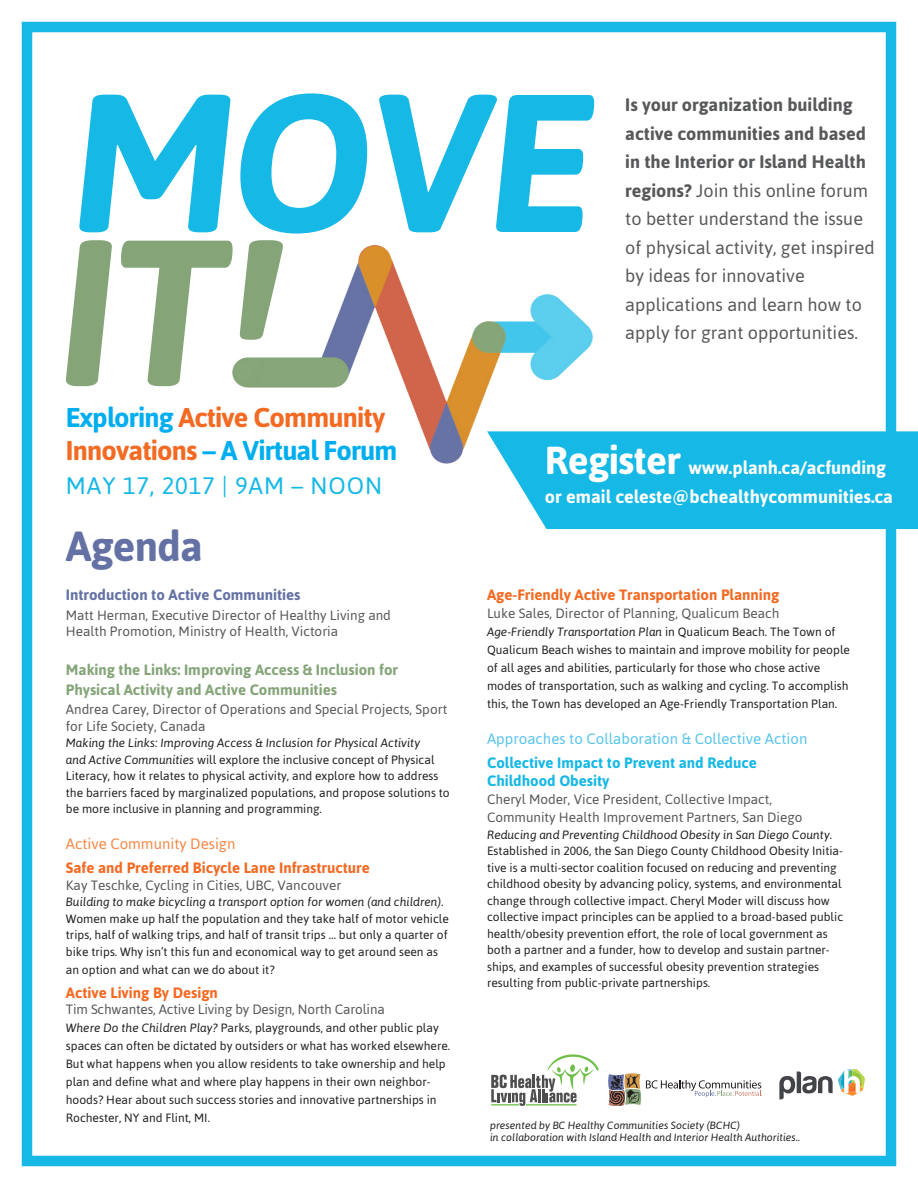
<style>
.page{position:relative;width:918px;height:1188px;background:#fff}
.page>*{position:absolute;margin:0;border:0;box-sizing:border-box;transform-origin:0 0}
.t1{font:italic 700 195.6px "Asap";color:#16b8e6}
.t2{font:700 42px "Asap";letter-spacing:-.02em;color:#6471a4}
.t3{font:700 27.15px "Asap";letter-spacing:-.03em;color:#00aeef}
.t4{font:700 27.15px "Asap";letter-spacing:-.03em;color:#f36a23}
.t5{font:23.85px "Asap";letter-spacing:.04em;color:#16b8e6}
.t6{font:18px/28.5px "Asap";color:#57585a}
.t7{font:700 18px/28.5px "Asap";color:#fff}
.t8{font:700 15px "Asap";color:#f36a23}
.t9{font:700 15px/19.5px "Asap";color:#85a579}
.t10{font:700 15px/18px "Asap";color:#16b8e6}
.t11{font:15px "Asap";color:#56c4eb}
.t12{font:700 15px "Asap";color:#6471a4}
.t13{font:15px "Asap";color:#f58747}
.t14{font:13.5px/16.5px "Asap";color:#57585a}
.t15{font:12px/16.5px "Asap";color:#231f20}
.t16{font:italic 10.5px/12px "Asap";color:#231f20}
.s1{font-weight:700}
.s2{color:#00aeef}
.s3{color:#f36a23}
.s4{font-style:italic}
.s5{font-size:39px}
</style>
<div class="page">
<div style="left:22px;top:22px;width:874px;height:1144px;border:10px solid #16b8e6"></div>
<img style="left:241px;top:245px;width:352px;height:218px">
<svg style="left:66px;top:240px;width:217px;height:146px"></svg>
<svg style="left:487px;top:431px;width:431px;height:98px"></svg>
<svg style="left:779px;top:1069px;width:86px;height:30px"></svg>
<svg style="left:608px;top:1073px;width:154px;height:33px"></svg>
<svg style="left:491px;top:1054px;width:108px;height:52px"></svg>
<p class="t1" style="left:71px;top:32px;width:525px">MOVE</p>
<p class="t6" style="left:625px;top:90px;width:251px"><span class="s1">Is your organization building active communities and based in the Interior or Island Health regions?</span> Join this online forum to better understand the issue of physical activity, get inspired by ideas for innovative applications and learn how to apply for grant opportunities.</p>
<p class="t4" style="left:66px;top:399px;width:321px"><span class="s2">Exploring</span> Active Community</p>
<p class="t3" style="left:66px;top:432px;width:333px"><span class="s3">Innovations</span> – A Virtual Forum</p>
<p class="t5" style="left:66px;top:470px;width:318px">MAY 17, 2017 | 9AM – NOON</p>
<p class="t2" style="left:66px;top:518px;width:139px">Agenda</p>
<p class="t12" style="left:66px;top:585px;width:236px">Introduction to Active Communities</p>
<p class="t14" style="left:66px;top:606px;width:326px">Matt Herman, Executive Director of Healthy Living and<br>Health Promotion, Ministry of Health, Victoria</p>
<p class="t9" style="left:66px;top:659px;width:334px">Making the Links: Improving Access &amp; Inclusion for<br>Physical Activity and Active Communities</p>
<p class="t14" style="left:66px;top:701px;width:383px">Andrea Carey, Director of Operations and Special Projects, Sport for Life Society, Canada</p>
<p class="t15" style="left:66px;top:734px;width:385px"><span class="s4">Making the Links: Improving Access &amp; Inclusion for Physical Activity<br>and Active Communities</span> will explore the inclusive concept of Physical Literacy, how it relates to physical activity, and explore how to address the barriers faced by marginalized populations, and propose solutions to be more inclusive in planning and programming.</p>
<p class="t13" style="left:66px;top:834px;width:171px">Active Community Design</p>
<p class="t8" style="left:66px;top:858px;width:305px">Safe and Preferred Bicycle Lane Infrastructure</p>
<p class="t14" style="left:66px;top:876px;width:277px">Kay Teschke, Cycling in Cities, UBC, Vancouver</p>
<p class="t15" style="left:66px;top:893px;width:385px"><span class="s4">Building to make bicycling a transport option for women (and children).<br></span>Women make up half the population and they take half of motor vehicle trips, half of walking trips, and half of transit trips … but only a quarter of bike trips. Why isn’t this fun and economical way to get around seen as</p>
<p class="t15" style="left:66px;top:961px;width:210px">an option and what can we do about it?</p>
<p class="t8" style="left:66px;top:982px;width:154px">Active Living By Design</p>
<p class="t14" style="left:66px;top:1001px;width:320px">Tim Schwantes, Active Living by Design, North Carolina</p>
<p class="t15" style="left:66px;top:1018px;width:386px;line-height:18px"><span class="s4">Where Do the Children Play?</span> Parks, playgrounds, and other public play spaces can often be dictated by outsiders or what has worked elsewhere.<br>But what happens when you allow residents to take ownership and help plan and define what and where play happens in their own neighbor&shy;hoods? Hear about such success stories and innovative partnerships in Rochester, NY and Flint, MI.</p>
<p class="t7" style="left:545px;top:453px;width:350px"><span class="s5">Register</span> www.planh.ca/acfunding or email celeste@bchealthycommunities.ca</p>
<p class="t8" style="left:487px;top:585px;width:294px">Age-Friendly Active Transportation Planning</p>
<p class="t14" style="left:487px;top:605px;width:294px">Luke Sales, Director of Planning, Qualicum Beach</p>
<p class="t15" style="left:487px;top:622px;width:364px;line-height:18px"><span class="s4">Age-Friendly Transportation Plan</span> in Qualicum Beach. The Town of Qualicum Beach wishes to maintain and improve mobility for people of all ages and abilities, particularly for those who chose active modes of transportation, such as walking and cycling. To accomplish this, the Town has developed an Age-Friendly Transportation Plan.</p>
<p class="t11" style="left:487px;top:729px;width:322px">Approaches to Collaboration &amp; Collective Action</p>
<p class="t10" style="left:487px;top:753px;width:271px">Collective Impact to Prevent and Reduce<br>Childhood Obesity</p>
<p class="t14" style="left:487px;top:790px;width:317px;line-height:18px">Cheryl Moder, Vice President, Collective Impact,<br>Community Health Improvement Partners, San Diego</p>
<p class="t15" style="left:487px;top:826px;width:358px"><span class="s4">Reducing and Preventing Childhood Obesity in San Diego County.<br></span>Established in 2006, the San Diego County Childhood Obesity Initia&shy;tive is a multi-sector coalition focused on reducing and preventing childhood obesity by advancing policy, systems, and environmental change through collective impact. Cheryl Moder will discuss how collective impact principles can be applied to a broad-based public health/obesity prevention effort, the role of local government as both a partner and a funder, how to develop and sustain partner&shy;ships, and examples of successful obesity prevention strategies resulting from public-private partnerships.</p>
<p class="t16" style="left:490px;top:1119px;width:311px">presented by BC Healthy Communities Society (BCHC)<br>in collaboration with Island Health and Interior Health Authorities..</p>
</div>
